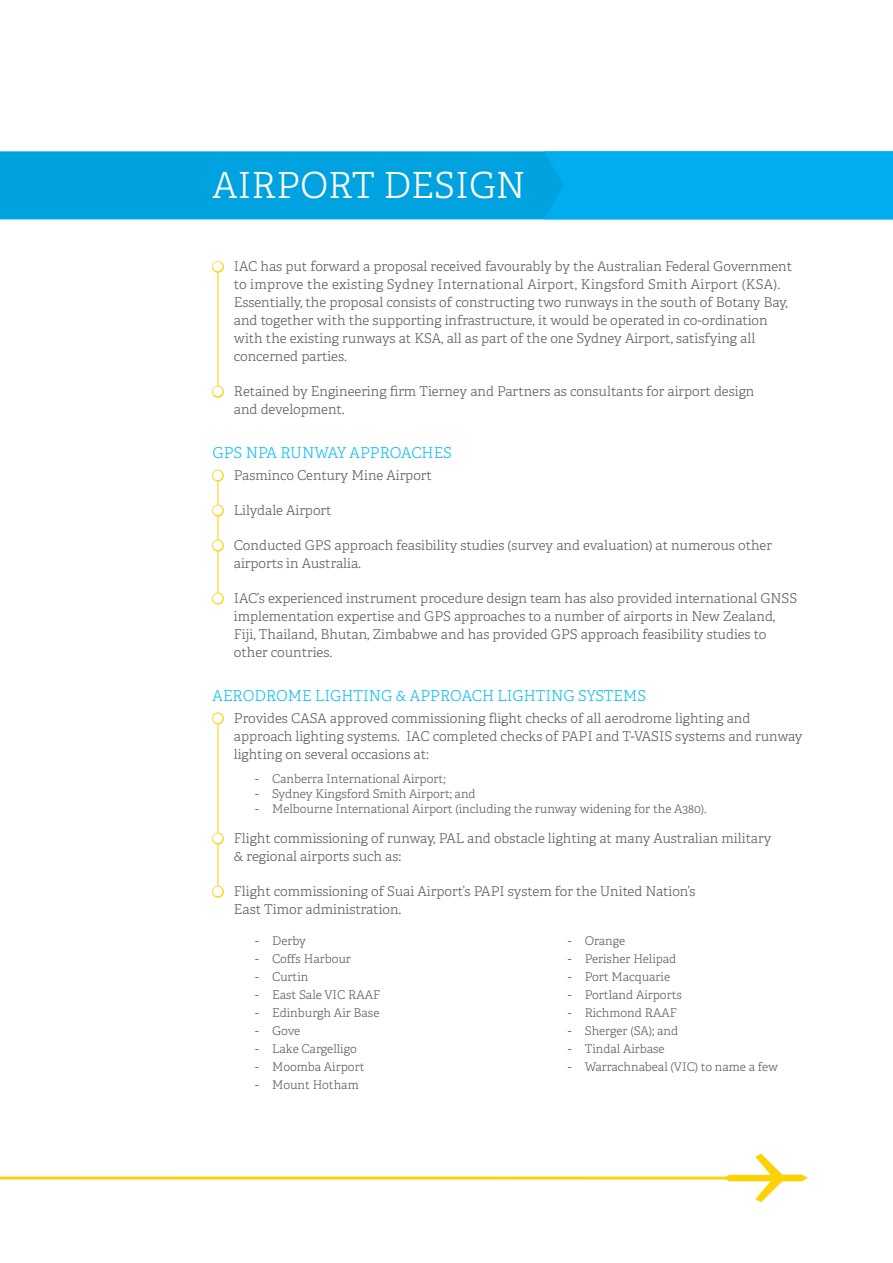
<style>
.page{position:relative;width:893px;height:1263px;background:#fff}
.page>*{position:absolute;margin:0;border:0;box-sizing:border-box;transform-origin:0 0}
.t1{font:300 36px "Adelle";color:#fff}
.subhead{font:300 15px "Adelle";color:#15c0f2}
.t2{font:300 13.5px/18px "Adelle";color:#636366}
.t3{font:300 12px "Adelle";color:#636366}
.s1{color:#fff}
</style>
<div class="page">
<hr style="left:217px;top:268px;width:1px;height:128px;background:#fed105">
<hr style="left:217px;top:476px;width:1px;height:124px;background:#fed105">
<hr style="left:217px;top:719px;width:1px;height:171px;background:#fed105">
<svg style="left:0;top:1154px;width:808px;height:48px"></svg>
<div style="left:0;top:151px;width:893px;height:68px;background:#00a2df"></div>
<svg style="left:212px;top:260px;width:12px;height:14px"></svg>
<svg style="left:212px;top:384px;width:12px;height:14px"></svg>
<svg style="left:212px;top:469px;width:12px;height:14px"></svg>
<svg style="left:212px;top:503px;width:12px;height:15px"></svg>
<svg style="left:212px;top:538px;width:12px;height:15px"></svg>
<svg style="left:212px;top:591px;width:12px;height:14px"></svg>
<svg style="left:212px;top:712px;width:12px;height:14px"></svg>
<svg style="left:212px;top:831px;width:12px;height:15px"></svg>
<svg style="left:212px;top:884px;width:12px;height:14px"></svg>
<div style="left:544px;top:151px;width:349px;height:68px;background:#00aeef"></div>
<p class="t1" style="left:213px;top:163px;width:315px">AIRPORT DESIGN</p>
<p class="t2" style="left:234px;top:258px;width:560px;text-indent:-21px"><span class="s1">●</span> IAC has put forward a proposal received favourably by the Australian Federal Government to improve the existing Sydney International Airport, Kingsford Smith Airport (KSA).<br>Essentially, the proposal consists of constructing two runways in the south of Botany Bay, and together with the supporting infrastructure, it would be operated in co-ordination with the existing runways at KSA, all as part of the one Sydney Airport, satisfying all concerned parties.</p>
<p class="t2" style="left:234px;top:383px;width:522px;text-indent:-21px"><span class="s1">●</span> Retained by Engineering firm Tierney and Partners as consultants for airport design and development.</p>
<p class="subhead" style="left:213px;top:443px;width:241px">GPS NPA RUNWAY APPROACHES</p>
<p class="t2" style="left:213px;top:467px;width:221px"><span class="s1">●</span> Pasminco Century Mine Airport</p>
<p class="t2" style="left:213px;top:502px;width:121px"><span class="s1">●</span> Lilydale Airport</p>
<p class="t2" style="left:234px;top:537px;width:540px;text-indent:-21px"><span class="s1">●</span> Conducted GPS approach feasibility studies (survey and evaluation) at numerous other airports in Australia.</p>
<p class="t2" style="left:234px;top:590px;width:565px;text-indent:-21px"><span class="s1">●</span> IAC’s experienced instrument procedure design team has also provided international GNSS implementation expertise and GPS approaches to a number of airports in New Zealand, Fiji, Thailand, Bhutan, Zimbabwe and has provided GPS approach feasibility studies to other countries.</p>
<p class="subhead" style="left:213px;top:686px;width:435px">AERODROME LIGHTING &amp; APPROACH LIGHTING SYSTEMS</p>
<p class="t2" style="left:234px;top:709px;width:570px;text-indent:-21px"><span class="s1">●</span> Provides CASA approved commissioning flight checks of all aerodrome lighting and approach lighting systems. IAC completed checks of PAPI and T-VASIS systems and runway lighting on several occasions at:</p>
<p class="t3" style="left:255px;top:771px;width:192px">- Canberra International Airport;</p>
<p class="t3" style="left:255px;top:786px;width:222px">- Sydney Kingsford Smith Airport; and</p>
<p class="t3" style="left:255px;top:801px;width:453px">- Melbourne International Airport (including the runway widening for the A380).</p>
<p class="t2" style="left:234px;top:830px;width:539px;text-indent:-21px"><span class="s1">●</span> Flight commissioning of runway, PAL and obstacle lighting at many Australian military &amp; regional airports such as:</p>
<p class="t2" style="left:234px;top:883px;width:463px;text-indent:-21px"><span class="s1">●</span> Flight commissioning of Suai Airport’s PAPI system for the United Nation’s<br>East Timor administration.</p>
<p class="t3" style="left:255px;top:933px;width:52px">- Derby</p>
<p class="t3" style="left:255px;top:951px;width:97px">- Coffs Harbour</p>
<p class="t3" style="left:255px;top:969px;width:55px">- Curtin</p>
<p class="t3" style="left:255px;top:987px;width:127px">- East Sale VIC RAAF</p>
<p class="t3" style="left:255px;top:1005px;width:126px">- Edinburgh Air Base</p>
<p class="t3" style="left:255px;top:1023px;width:47px">- Gove</p>
<p class="t3" style="left:255px;top:1041px;width:103px">- Lake Cargelligo</p>
<p class="t3" style="left:255px;top:1059px;width:111px">- Moomba Airport</p>
<p class="t3" style="left:255px;top:1077px;width:105px">- Mount Hotham</p>
<p class="t3" style="left:568px;top:933px;width:59px">- Orange</p>
<p class="t3" style="left:568px;top:951px;width:110px">- Perisher Helipad</p>
<p class="t3" style="left:568px;top:969px;width:104px">- Port Macquarie</p>
<p class="t3" style="left:568px;top:987px;width:116px">- Portland Airports</p>
<p class="t3" style="left:568px;top:1005px;width:111px">- Richmond RAAF</p>
<p class="t3" style="left:568px;top:1023px;width:112px">- Sherger (SA); and</p>
<p class="t3" style="left:568px;top:1041px;width:98px">- Tindal Airbase</p>
<p class="t3" style="left:568px;top:1059px;width:212px">- Warrachnabeal (VIC) to name a few</p>
</div>
